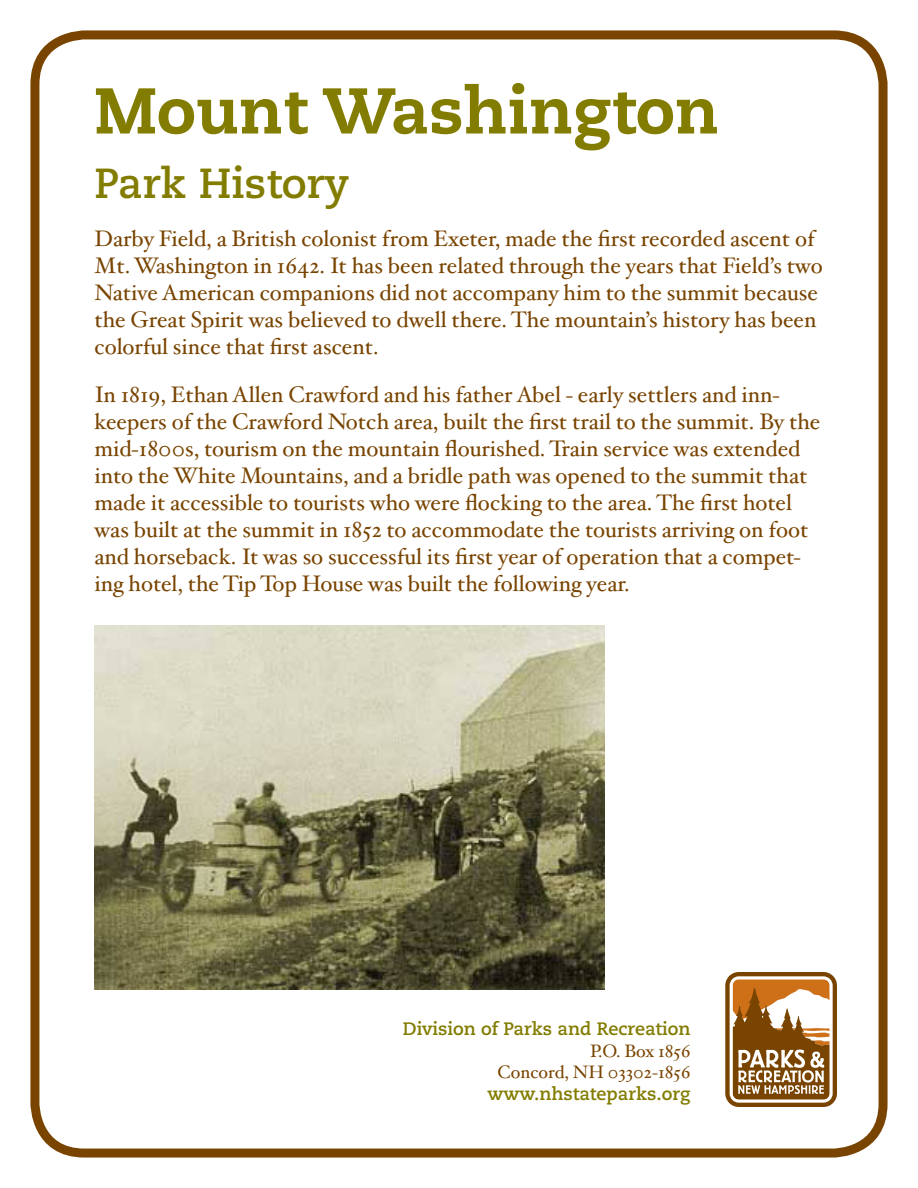
<style>
.page{position:relative;width:918px;height:1188px;background:#fff}
.page>*{position:absolute;margin:0;border:0;box-sizing:border-box;transform-origin:0 0}
.t1{font:800 64.5px "Caecilia LT";color:#827c00}
.t2{font:700 42px "Caecilia LT";color:#827c00}
.t3{font:22.5px/27px "Hoefler Txt";color:#794400}
.t4{font:700 18px "Caecilia LT";color:#827c00}
.t5{font:18px "Hoefler Txt";color:#794400}
</style>
<div class="page">
<div style="left:30px;top:30px;width:858px;height:1128px;border:9px solid #794400;border-radius:50px"></div>
<svg style="left:725px;top:972px;width:112px;height:135px"></svg>
<img style="left:94px;top:626px;width:510px;height:364px">
<p class="t1" style="left:94px;top:71px;width:626px">Mount Washington</p>
<p class="t2" style="left:94px;top:159px;width:257px">Park History</p>
<p class="t3" style="left:94px;top:225px;width:730px">Darby Field, a British colonist from Exeter, made the first recorded ascent of Mt. Washington in 1642. It has been related through the years that Field’s two Native American companions did not accompany him to the summit because the Great Spirit was believed to dwell there. The mountain’s history has been colorful since that first ascent.</p>
<p class="t3" style="left:94px;top:381px;width:727px">In 1819, Ethan Allen Crawford and his father Abel - early settlers and inn&shy;keepers of the Crawford Notch area, built the first trail to the summit. By the mid-1800s, tourism on the mountain flourished. Train service was extended into the White Mountains, and a bridle path was opened to the summit that made it accessible to tourists who were flocking to the area. The first hotel was built at the summit in 1852 to accommodate the tourists arriving on foot and horseback. It was so successful its first year of operation that a compet&shy;ing hotel, the Tip Top House was built the following year.</p>
<p class="t4" style="left:403px;top:1018px;width:289px">Division of Parks and Recreation</p>
<p class="t5" style="left:590px;top:1039px;width:102px">P.O. Box 1856</p>
<p class="t5" style="left:498px;top:1061px;width:194px">Concord, NH 03302-1856</p>
<p class="t4" style="left:488px;top:1083px;width:204px">www.nhstateparks.org</p>
</div>
